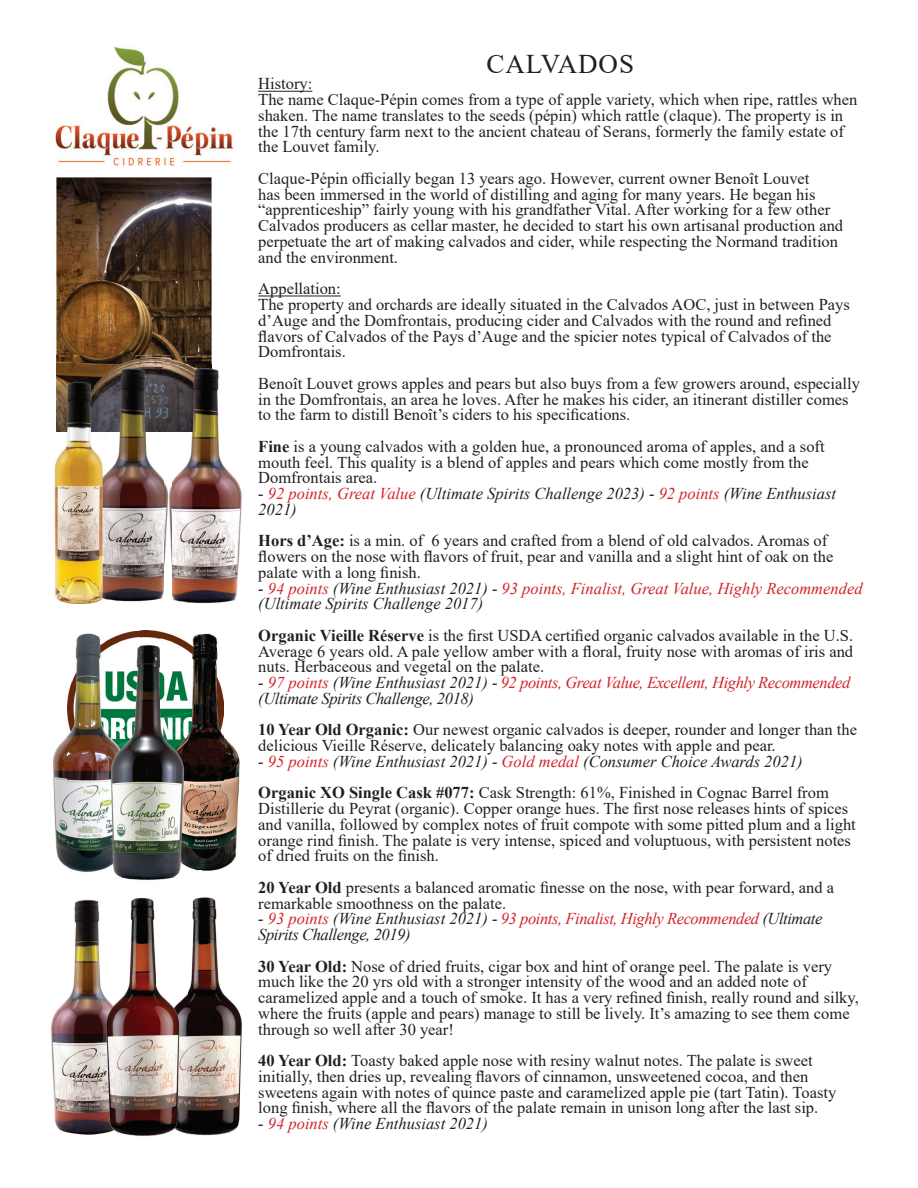
<style>
.page{position:relative;width:918px;height:1188px;background:#fff}
.page>*{position:absolute;margin:0;border:0;box-sizing:border-box;transform-origin:0 0}
.t1{font:27px "Times New Roman";letter-spacing:.035em;color:#231f20}
.t2{font:16.5px/15.8px "Times New Roman";color:#231f20}
.t3{font:italic 16.5px/15.8px "Times New Roman";color:#231f20}
.t4{font:italic 16.5px/15.8px "Times New Roman";letter-spacing:-.025em;color:#d1232a}
.t5{font:italic 16.5px/15.8px "Times New Roman";color:#d1232a}
.t6{font:italic 16.5px/15.8px "Times New Roman";letter-spacing:-.025em;color:#231f20}
.s1{font-weight:700}
.s2{color:#d1232a}
.s3{color:#231f20}
.s4{font-weight:700;font-style:normal}
.s5{font-style:normal}
</style>
<div class="page">
<img style="left:51px;top:899px;width:47px;height:236px">
<img style="left:188px;top:897px;width:54px;height:239px">
<img style="left:139px;top:631px;width:22px;height:207px">
<hr style="left:258px;top:91px;width:54px;height:1px;background:#231f20">
<hr style="left:258px;top:296px;width:83px;height:1px;background:#231f20">
<img style="left:55px;top:46px;width:179px;height:120px">
<img style="left:56px;top:177px;width:156px;height:187px">
<img style="left:54px;top:431px;width:111px;height:173px">
<img style="left:56px;top:355px;width:115px;height:38px">
<img style="left:56px;top:393px;width:109px;height:38px">
<img style="left:52px;top:696px;width:16px;height:81px">
<img style="left:53px;top:777px;width:47px;height:95px">
<img style="left:71px;top:631px;width:68px;height:52px">
<img style="left:68px;top:683px;width:32px;height:103px">
<img style="left:223px;top:696px;width:17px;height:81px">
<img style="left:197px;top:777px;width:43px;height:94px">
<img style="left:161px;top:631px;width:59px;height:51px">
<img style="left:197px;top:682px;width:26px;height:104px">
<img style="left:165px;top:364px;width:77px;height:240px">
<img style="left:171px;top:364px;width:41px;height:67px">
<img style="left:120px;top:838px;width:54px;height:42px">
<img style="left:100px;top:642px;width:39px;height:235px">
<img style="left:161px;top:642px;width:36px;height:235px">
<img style="left:134px;top:897px;width:54px;height:239px">
<img style="left:98px;top:899px;width:36px;height:237px">
<h1 class="t1" style="left:486px;top:45px;width:149px">CALVADOS</h1>
<p class="t2" style="left:258px;top:76px;width:601px">History:<br>The name Claque-Pépin comes from a type of apple variety, which when ripe, rattles when shaken. The name translates to the seeds (pépin) which rattle (claque). The property is in the 17th century farm next to the ancient chateau of Serans, formerly the family estate of the Louvet family.</p>
<p class="t2" style="left:258px;top:170px;width:586px">Claque-Pépin officially began 13 years ago. However, current owner Benoît Louvet<br>has been immersed in the world of distilling and aging for many years. He began his “apprenticeship” fairly young with his grandfather Vital. After working for a few other Calvados producers as cellar master, he decided to start his own artisanal production and perpetuate the art of making calvados and cider, while respecting the Normand tradition and the environment.</p>
<p class="t2" style="left:258px;top:280px;width:593px">Appellation:<br>The property and orchards are ideally situated in the Calvados AOC, just in between Pays d’Auge and the Domfrontais, producing cider and Calvados with the round and refined flavors of Calvados of the Pays d’Auge and the spicier notes typical of Calvados of the Domfrontais.</p>
<p class="t2" style="left:258px;top:375px;width:603px">Benoît Louvet grows apples and pears but also buys from a few growers around, especially in the Domfrontais, an area he loves. After he makes his cider, an itinerant distiller comes to the farm to distill Benoît’s ciders to his specifications.</p>
<p class="t2" style="left:258px;top:438px;width:568px"><span class="s1">Fine</span> is a young calvados with a golden hue, a pronounced aroma of apples, and a soft mouth feel. This quality is a blend of apples and pears which come mostly from the<br>Domfrontais area.</p>
<p class="t3" style="left:258px;top:485px;width:579px">- <span class="s2">92 points, Great Value</span> (Ultimate Spirits Challenge 2023) - <span class="s2">92 points</span> (Wine Enthusiast<br>2021)</p>
<p class="t2" style="left:258px;top:532px;width:577px"><span class="s1">Hors d’Age:</span> is a min. of 6 years and crafted from a blend of old calvados. Aromas of flowers on the nose with flavors of fruit, pear and vanilla and a slight hint of oak on the palate with a long finish.</p>
<p class="t5" style="left:258px;top:580px;width:606px"><span class="s3">-</span> 94 points <span class="s3">(Wine Enthusiast 2021) -</span> 93 points, Finalist, Great Value, Highly Recommended <span class="s3">(Ultimate Spirits Challenge 2017)</span></p>
<p class="t2" style="left:258px;top:627px;width:596px;text-align:justify"><span class="s1">Organic Vieille Réserve</span> is the first USDA certified organic calvados available in the U.S.<br>Average 6 years old. A pale yellow amber with a floral, fruity nose with aromas of iris and nuts. Herbaceous and vegetal on the palate.</p>
<p class="t4" style="left:258px;top:674px;width:594px"><span class="s3">-</span> 97 points <span class="s3">(Wine Enthusiast 2021) -</span> 92 points, Great Value, Excellent, Highly Recommended <span class="s3">(Ultimate Spirits Challenge, 2018)</span></p>
<p class="t2" style="left:258px;top:721px;width:600px"><span class="s1">10 Year Old Organic:</span> Our newest organic calvados is deeper, rounder and longer than the delicious Vieille Réserve, delicately balancing oaky notes with apple and pear.</p>
<p class="t3" style="left:258px;top:745px;width:572px;line-height:31.5px">- <span class="s2">95 points</span> (Wine Enthusiast 2021) - <span class="s2">Gold medal</span> (Consumer Choice Awards 2021)<br><span class="s4">Organic XO Single Cask #077:</span> <span class="s5">Cask Strength: 61%, Finished in Cognac Barrel from</span></p>
<p class="t2" style="left:258px;top:800px;width:599px">Distillerie du Peyrat (organic). Copper orange hues. The first nose releases hints of spices and vanilla, followed by complex notes of fruit compote with some pitted plum and a light orange rind finish. The palate is very intense, spiced and voluptuous, with persistent notes of dried fruits on the finish.</p>
<p class="t2" style="left:258px;top:879px;width:577px"><span class="s1">20 Year Old</span> presents a balanced aromatic finesse on the nose, with pear forward, and a remarkable smoothness on the palate.</p>
<p class="t6" style="left:258px;top:911px;width:566px">- <span class="s2">93 points</span> (Wine Enthusiast 2021) - <span class="s2">93 points, Finalist, Highly Recommended</span> (Ultimate<br>Spirits Challenge, 2019)</p>
<p class="t2" style="left:258px;top:958px;width:602px"><span class="s1">30 Year Old:</span> Nose of dried fruits, cigar box and hint of orange peel. The palate is very much like the 20 yrs old with a stronger intensity of the wood and an added note of caramelized apple and a touch of smoke. It has a very refined finish, really round and silky, where the fruits (apple and pears) manage to still be lively. It’s amazing to see them come through so well after 30 year!</p>
<p class="t2" style="left:258px;top:1052px;width:580px"><span class="s1">40 Year Old:</span> Toasty baked apple nose with resiny walnut notes. The palate is sweet initially, then dries up, revealing flavors of cinnamon, unsweetened cocoa, and then sweetens again with notes of quince paste and caramelized apple pie (tart Tatin). Toasty long finish, where all the flavors of the palate remain in unison long after the last sip.</p>
<p class="t3" style="left:258px;top:1115px;width:231px">- <span class="s2">94 points</span> (Wine Enthusiast 2021)</p>
</div>
